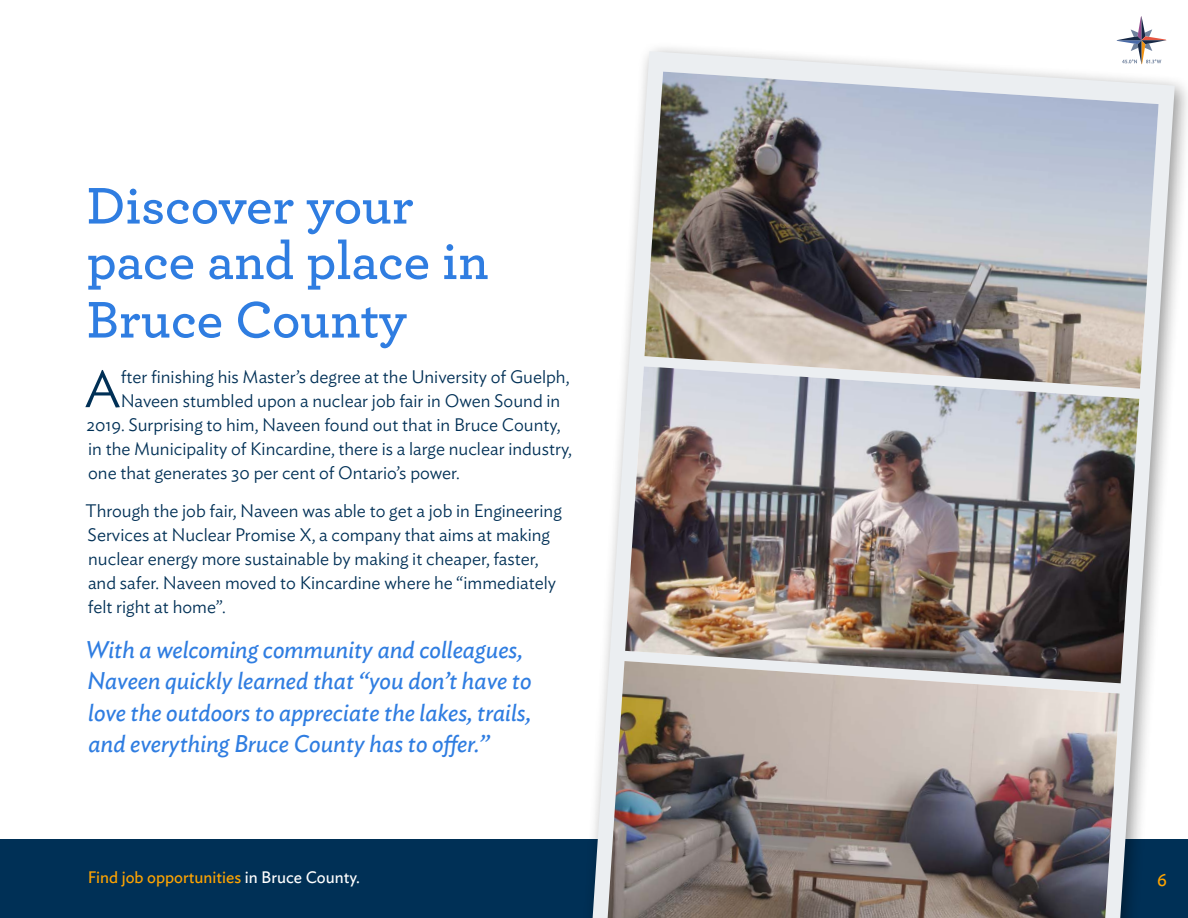
<style>
.page{position:relative;width:1188px;height:918px;background:#fff}
.page>*{position:absolute;margin:0;border:0;box-sizing:border-box;transform-origin:0 0}
.t1{font:600 54px/57px "Archer";letter-spacing:-.01em;color:#2f7de1}
.body_-_dropcap{font:300 51.75px "Ideal Sans";color:#003056}
.Callout{font:italic 24px/31.5px "Ideal Sans";color:#2f7de1}
.body_-_dropcap-2{font:300 18px "Ideal Sans";color:#003056}
.body{font:300 18px/24px "Ideal Sans";color:#003056}
.t2{font:18px "Ideal Sans";color:#ffa400}
.CTA{font:16.5px "Ideal Sans";color:#ffa400}
.s1{color:#fff}
</style>
<div class="page">
<div style="left:0;top:839px;width:1188px;height:79px;background:#003056"></div>
<svg style="left:1117px;top:16px;width:49px;height:25px"></svg>
<div style="left:580px;top:41px;width:608px;height:877px;background:#000;opacity:.41"></div>
<svg style="left:593px;top:51px;width:582px;height:867px"></svg>
<img style="left:644px;top:72px;width:515px;height:317px">
<img style="left:625px;top:366px;width:514px;height:317px">
<img style="left:608px;top:661px;width:512px;height:257px">
<h2 class="t1" style="left:87px;top:174px;width:404px">Discover your pace and place in<br>Bruce County</h2>
<p class="body_-_dropcap" style="left:85px;top:350px;width:38px">A</p>
<p class="body_-_dropcap-2" style="left:121px;top:363px;width:450px">fter finishing his Master’s degree at the University of Guelph,</p>
<p class="body_-_dropcap-2" style="left:121px;top:387px;width:441px">Naveen stumbled upon a nuclear job fair in Owen Sound in</p>
<p class="body_-_dropcap-2" style="left:87px;top:411px;width:475px">2019. Surprising to him, Naveen found out that in Bruce County,</p>
<p class="body_-_dropcap-2" style="left:88px;top:435px;width:485px">in the Municipality of Kincardine, there is a large nuclear industry,</p>
<p class="body_-_dropcap-2" style="left:88px;top:459px;width:373px">one that generates 30 per cent of Ontario’s power.</p>
<p class="body" style="left:85px;top:497px;width:478px">Through the job fair, Naveen was able to get a job in Engineering Services at Nuclear Promise X, a company that aims at making nuclear energy more sustainable by making it cheaper, faster, and safer. Naveen moved to Kincardine where he “immediately felt right at home”.</p>
<p class="Callout" style="left:86px;top:632px;width:447px">With a welcoming community and colleagues, Naveen quickly learned that “you don’t have to love the outdoors to appreciate the lakes, trails, and everything Bruce County has to offer.”</p>
<p class="CTA" style="left:88px;top:865px;width:274px">Find job opportunities <span class="s1">in Bruce County.</span></p>
<p class="t2" style="left:1157px;top:866px;width:11px">6</p>
</div>
